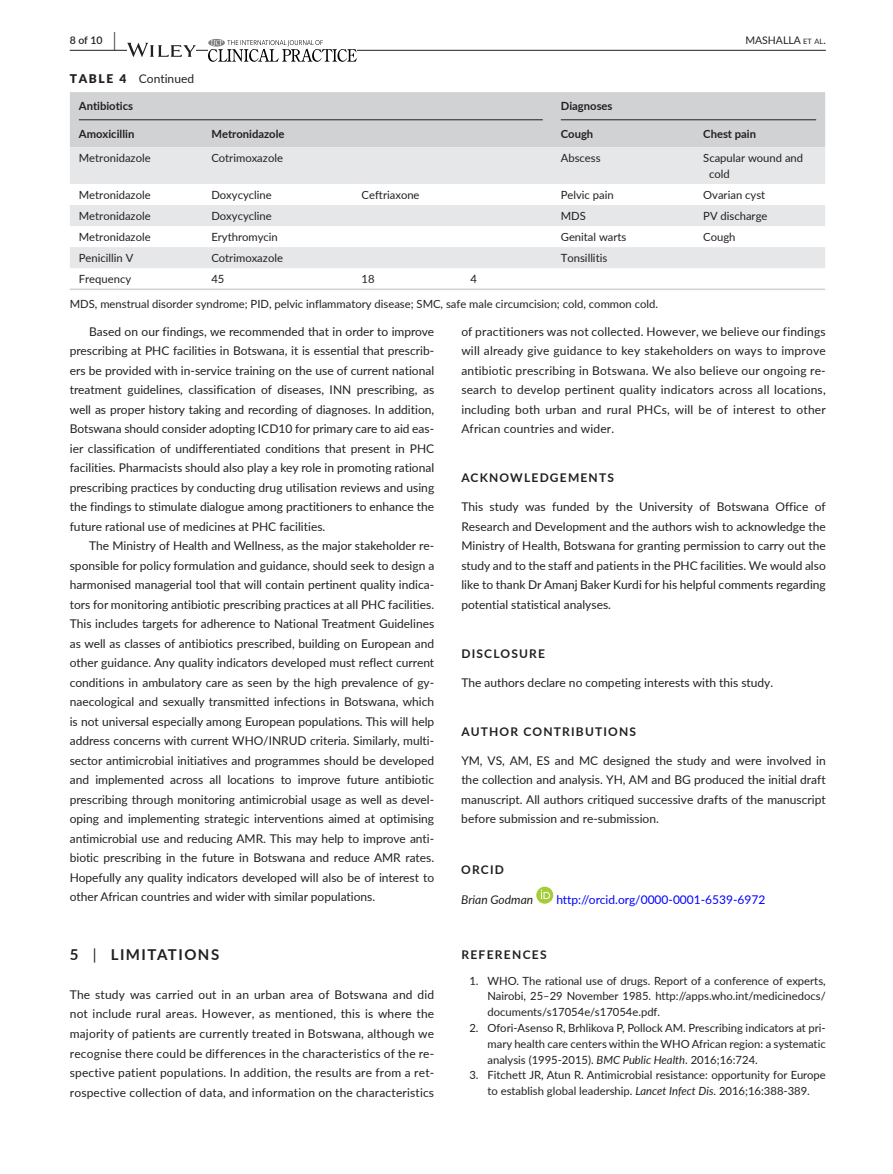
<style>
.page{position:relative;width:893px;height:1174px;background:#fff}
.page>*{position:absolute;margin:0;border:0;box-sizing:border-box;transform-origin:0 0}
.t1{font:700 15px "Lato";letter-spacing:.1em;color:#231f20}
.t2{font:12px/19.5px "Lato";color:#231f20;text-align:justify}
.t3{font:700 12px "Lato";letter-spacing:.1em;color:#231f20}
.t4{font:12px "Lato";color:#00f}
.t5{font:italic 12px "Lato";color:#231f20}
.t6{font:11.25px/15.8px "Lato";color:#231f20;text-align:justify}
.t7{font:700 11.25px "Lato";color:#231f20}
.t8{font:10.5px "Lato";color:#231f20}
.t9{font:600 10.5px "Lato";color:#231f20}
.s1{font-size:19.5px}
.s2{font-size:7.35px}
.s3{font-weight:900}
.s4{font-weight:400}
.s5{font-style:italic}
</style>
<div class="page">
<hr style="left:70px;top:50px;width:756px;height:1px;background:#231f20">
<svg style="left:127px;top:43px;width:69px;height:14px"></svg>
<svg style="left:208px;top:40px;width:149px;height:22px"></svg>
<div style="left:536px;top:886px;width:17px;height:17px;background:#a5cd39;border-radius:50%"></div>
<svg style="left:541px;top:889px;width:9px;height:10px"></svg>
<div style="left:70px;top:92px;width:755px;height:55px;background:#d1d2d4"></div>
<svg style="left:70px;top:147px;width:755px;height:121px;fill:#e6e7e9"></svg>
<hr style="left:70px;top:288px;width:132px;height:2px;background:#d1d2d4">
<hr style="left:202px;top:288px;width:151px;height:2px;background:#d1d2d4">
<hr style="left:353px;top:288px;width:108px;height:2px;background:#d1d2d4">
<hr style="left:461px;top:288px;width:91px;height:2px;background:#d1d2d4">
<hr style="left:552px;top:288px;width:142px;height:2px;background:#d1d2d4">
<hr style="left:694px;top:288px;width:131px;height:2px;background:#d1d2d4">
<hr style="left:79px;top:119px;width:464px;height:1px;background:#231f20">
<hr style="left:561px;top:119px;width:255px;height:1px;background:#231f20">
<p class="t9" style="left:70px;top:33px;width:48px">8 of 10 <span class="s1">|</span></p>
<p class="t8" style="left:745px;top:33px;width:82px">MASHALLA <span class="s2">et al</span>.</p>
<p class="t2" style="left:70px;top:68px;width:126px"><span class="s3">TABLE 4</span> Continued</p>
<p class="t7" style="left:79px;top:98px;width:56px">Antibiotics</p>
<p class="t7" style="left:561px;top:98px;width:53px">Diagnoses</p>
<p class="t7" style="left:79px;top:126px;width:57px">Amoxicillin</p>
<p class="t7" style="left:211px;top:126px;width:75px">Metronidazole</p>
<p class="t7" style="left:561px;top:126px;width:34px">Cough</p>
<p class="t7" style="left:703px;top:126px;width:54px">Chest pain</p>
<p class="t6" style="left:79px;top:150px;width:73px">Metronidazole</p>
<p class="t6" style="left:211px;top:150px;width:73px">Cotrimoxazole</p>
<p class="t6" style="left:561px;top:150px;width:41px">Abscess</p>
<p class="t6" style="left:709px;top:150px;width:95px;text-indent:-6px">Scapular wound and cold</p>
<p class="t6" style="left:79px;top:187px;width:73px">Metronidazole</p>
<p class="t6" style="left:211px;top:187px;width:62px">Doxycycline</p>
<p class="t6" style="left:362px;top:187px;width:60px">Ceftriaxone</p>
<p class="t6" style="left:561px;top:187px;width:54px">Pelvic pain</p>
<p class="t6" style="left:703px;top:187px;width:63px">Ovarian cyst</p>
<p class="t6" style="left:79px;top:208px;width:73px">Metronidazole</p>
<p class="t6" style="left:211px;top:208px;width:62px">Doxycycline</p>
<p class="t6" style="left:561px;top:208px;width:27px">MDS</p>
<p class="t6" style="left:703px;top:208px;width:66px">PV discharge</p>
<p class="t6" style="left:79px;top:229px;width:73px">Metronidazole</p>
<p class="t6" style="left:211px;top:229px;width:68px">Erythromycin</p>
<p class="t6" style="left:561px;top:229px;width:67px">Genital warts</p>
<p class="t6" style="left:703px;top:229px;width:34px">Cough</p>
<p class="t6" style="left:79px;top:250px;width:56px">Penicillin V</p>
<p class="t6" style="left:211px;top:250px;width:73px">Cotrimoxazole</p>
<p class="t6" style="left:561px;top:250px;width:48px">Tonsillitis</p>
<p class="t6" style="left:79px;top:271px;width:54px">Frequency</p>
<p class="t6" style="left:211px;top:271px;width:15px">45</p>
<p class="t6" style="left:362px;top:271px;width:15px">18</p>
<p class="t6" style="left:470px;top:271px;width:8px">4</p>
<p class="t6" style="left:70px;top:296px;width:590px">MDS, menstrual disorder syndrome; PID, pelvic inflammatory disease; SMC, safe male circumcision; cold, common cold.</p>
<p class="t2" style="left:70px;top:321px;width:366px;text-indent:20px">Based on our findings, we recommended that in order to improve prescribing at PHC facilities in Botswana, it is essential that prescrib&shy;ers be provided with in-service training on the use of current national treatment guidelines, classification of diseases, INN prescribing, as well as proper history taking and recording of diagnoses. In addition, Botswana should consider adopting ICD10 for primary care to aid eas&shy;ier classification of undifferentiated conditions that present in PHC facilities. Pharmacists should also play a key role in promoting rational prescribing practices by conducting drug utilisation reviews and using the findings to stimulate dialogue among practitioners to enhance the future rational use of medicines at PHC facilities.</p>
<p class="t2" style="left:70px;top:535px;width:366px;text-indent:20px">The Ministry of Health and Wellness, as the major stakeholder re&shy;sponsible for policy formulation and guidance, should seek to design a harmonised managerial tool that will contain pertinent quality indica&shy;tors for monitoring antibiotic prescribing practices at all PHC facilities.<br>This includes targets for adherence to National Treatment Guidelines as well as classes of antibiotics prescribed, building on European and other guidance. Any quality indicators developed must reflect current conditions in ambulatory care as seen by the high prevalence of gy&shy;naecological and sexually transmitted infections in Botswana, which is not universal especially among European populations. This will help address concerns with current WHO/INRUD criteria. Similarly, multi&shy;sector antimicrobial initiatives and programmes should be developed and implemented across all locations to improve future antibiotic prescribing through monitoring antimicrobial usage as well as devel&shy;oping and implementing strategic interventions aimed at optimising antimicrobial use and reducing AMR. This may help to improve anti&shy;biotic prescribing in the future in Botswana and reduce AMR rates.<br>Hopefully any quality indicators developed will also be of interest to other African countries and wider with similar populations.</p>
<p class="t1" style="left:70px;top:943px;width:151px">5 <span class="s4">|</span> LIMITATIONS</p>
<p class="t2" style="left:70px;top:984px;width:366px">The study was carried out in an urban area of Botswana and did not include rural areas. However, as mentioned, this is where the majority of patients are currently treated in Botswana, although we recognise there could be differences in the characteristics of the re&shy;spective patient populations. In addition, the results are from a ret&shy;rospective collection of data, and information on the characteristics</p>
<p class="t2" style="left:461px;top:321px;width:366px">of practitioners was not collected. However, we believe our findings will already give guidance to key stakeholders on ways to improve antibiotic prescribing in Botswana. We also believe our ongoing re&shy;search to develop pertinent quality indicators across all locations, including both urban and rural PHCs, will be of interest to other African countries and wider.</p>
<p class="t3" style="left:461px;top:469px;width:154px">ACKNOWLEDGEMENTS</p>
<p class="t2" style="left:461px;top:496px;width:366px">This study was funded by the University of Botswana Office of Research and Development and the authors wish to acknowledge the Ministry of Health, Botswana for granting permission to carry out the study and to the staff and patients in the PHC facilities. We would also like to thank Dr Amanj Baker Kurdi for his helpful comments regarding potential statistical analyses.</p>
<p class="t3" style="left:461px;top:644px;width:85px">DISCLOSURE</p>
<p class="t2" style="left:461px;top:672px;width:313px">The authors declare no competing interests with this study.</p>
<p class="t3" style="left:461px;top:722px;width:176px">AUTHOR CONTRIBUTIONS</p>
<p class="t2" style="left:461px;top:750px;width:366px">YM, VS, AM, ES and MC designed the study and were involved in the collection and analysis. YH, AM and BG produced the initial draft manuscript. All authors critiqued successive drafts of the manuscript before submission and re-submission.</p>
<p class="t3" style="left:461px;top:861px;width:44px">ORCID</p>
<p class="t5" style="left:461px;top:890px;width:73px">Brian Godman</p>
<p class="t4" style="left:556px;top:890px;width:211px">http://orcid.org/0000-0001-6539-6972</p>
<p class="t3" style="left:461px;top:946px;width:87px">REFERENCES</p>
<p class="t6" style="left:488px;top:972px;width:340px;text-indent:-18px">1. WHO. The rational use of drugs. Report of a conference of experts, Nairobi, 25–29 November 1985. http://apps.who.int/medicinedocs/ documents/s17054e/s17054e.pdf.</p>
<p class="t6" style="left:487px;top:1019px;width:340px;text-indent:-18px">2. Ofori-Asenso R, Brhlikova P, Pollock AM. Prescribing indicators at pri&shy;mary health care centers within the WHO African region: a systematic analysis (1995-2015). <span class="s5">BMC Public Health</span>. 2016;16:724.</p>
<p class="t6" style="left:469px;top:1066px;width:358px;text-align:center">3. Fitchett JR, Atun R. Antimicrobial resistance: opportunity for Europe to establish global leadership. <span class="s5">Lancet Infect Dis</span>. 2016;16:388‐389.</p>
</div>
